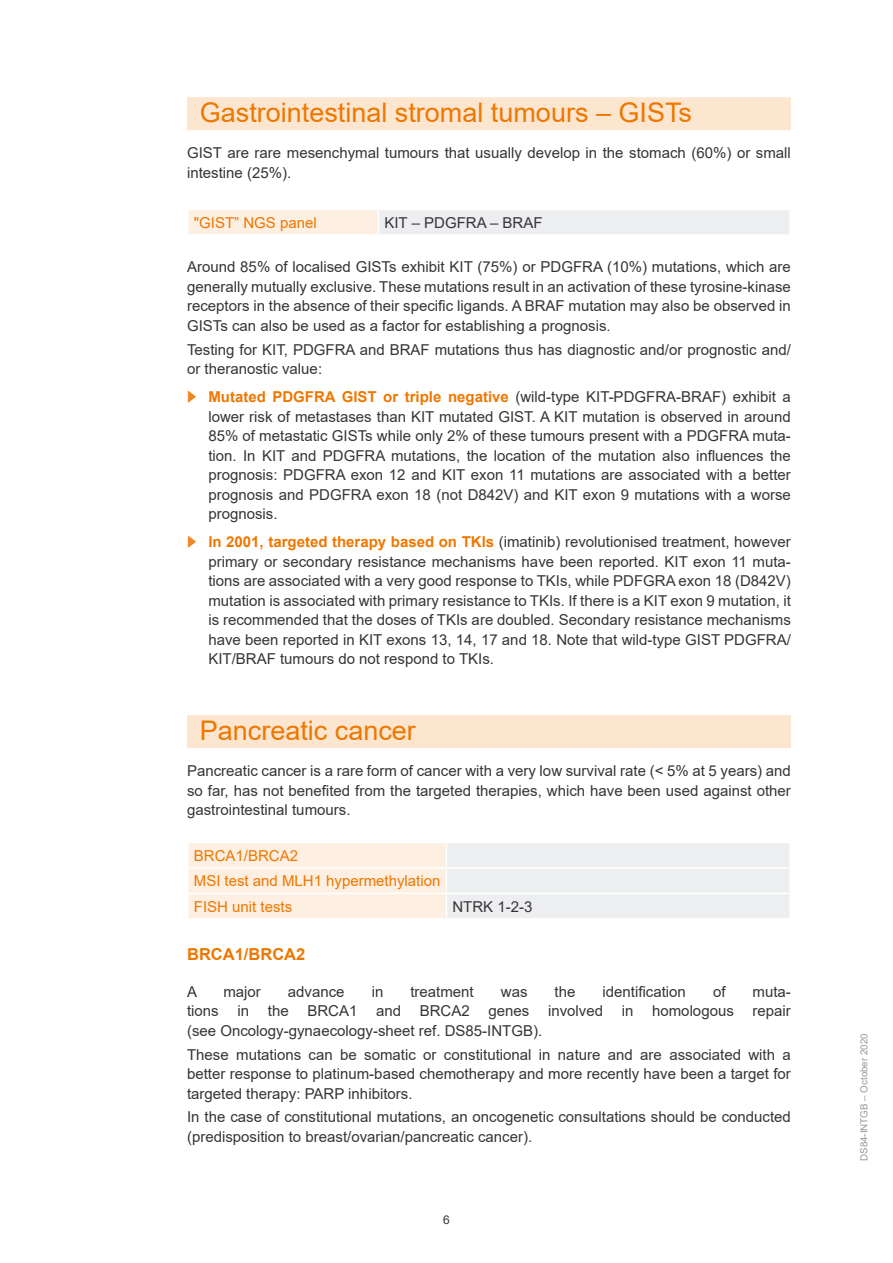
<style>
.page{position:relative;width:893px;height:1263px;background:#fff}
.page>*{position:absolute;margin:0;border:0;box-sizing:border-box;transform-origin:0 0}
.t1{font:27px "Arial";color:#e70}
.t2{font:700 16.5px "Arial";color:#e70}
.t3{font:15px/19.5px "Arial";color:#373437;text-align:justify}
.t4{font:15px/25.5px "Arial";color:#e70}
.t5{font:12px "Arial";color:#373437}
.t6{font:9.75px "Arial";color:#98989c}
.s1{font-weight:700;color:#e70}
</style>
<div class="page">
<div style="left:187px;top:97px;width:604px;height:33px;background:#fce6d0"></div>
<div style="left:187px;top:715px;width:604px;height:33px;background:#fce6d0"></div>
<div style="left:188px;top:209px;width:190px;height:26px;background:#fdefe1"></div>
<div style="left:378px;top:209px;width:412px;height:26px;background:#edeeef"></div>
<hr style="left:187px;top:209px;width:191px;height:1px;background:#fff">
<hr style="left:187px;top:210px;width:2px;height:24px;background:#fff">
<hr style="left:187px;top:234px;width:191px;height:2px;background:#fff">
<hr style="left:378px;top:209px;width:413px;height:1px;background:#fff">
<svg style="left:378px;top:210px;width:1px;height:24px"></svg>
<hr style="left:789px;top:210px;width:2px;height:24px;background:#fff">
<hr style="left:378px;top:234px;width:413px;height:2px;background:#fff">
<svg style="left:188px;top:843px;width:601px;height:75px;background:#f4efe9"></svg>
<h1 class="t1" style="left:200px;top:94px;width:494px">Gastrointestinal stromal tumours – GISTs</h1>
<p class="t3" style="left:187px;top:143px;width:605px">GIST are rare mesenchymal tumours that usually develop in the stomach (60%) or small intestine (25%).</p>
<p class="t4" style="left:194px;top:210px;width:124px">"GIST” NGS panel</p>
<p class="t3" style="left:384px;top:213px;width:160px">KIT – PDGFRA – BRAF</p>
<p class="t3" style="left:187px;top:257px;width:605px">Around 85% of localised GISTs exhibit KIT (75%) or PDGFRA (10%) mutations, which are generally mutually exclusive. These mutations result in an activation of these tyrosine-kinase receptors in the absence of their specific ligands. A BRAF mutation may also be observed in GISTs can also be used as a factor for establishing a prognosis.</p>
<p class="t3" style="left:187px;top:339px;width:605px">Testing for KIT, PDGFRA and BRAF mutations thus has diagnostic and/or prognostic and/ or theranostic value:</p>
<p class="t3" style="left:208px;top:387px;width:584px"><span class="s1">Mutated PDGFRA GIST or triple negative</span> (wild-type KIT-PDGFRA-BRAF) exhibit a lower risk of metastases than KIT mutated GIST. A KIT mutation is observed in around 85% of metastatic GISTs while only 2% of these tumours present with a PDGFRA muta&shy;tion. In KIT and PDGFRA mutations, the location of the mutation also influences the prognosis: PDGFRA exon 12 and KIT exon 11 mutations are associated with a better prognosis and PDGFRA exon 18 (not D842V) and KIT exon 9 mutations with a worse prognosis.</p>
<p class="t3" style="left:208px;top:532px;width:584px"><span class="s1">In 2001, targeted therapy based on TKIs</span> (imatinib) revolutionised treatment, however primary or secondary resistance mechanisms have been reported. KIT exon 11 muta&shy;tions are associated with a very good response to TKIs, while PDFGRA exon 18 (D842V) mutation is associated with primary resistance to TKIs. If there is a KIT exon 9 mutation, it is recommended that the doses of TKIs are doubled. Secondary resistance mechanisms have been reported in KIT exons 13, 14, 17 and 18. Note that wild-type GIST PDGFRA/ KIT/BRAF tumours do not respond to TKIs.</p>
<h1 class="t1" style="left:200px;top:711px;width:218px">Pancreatic cancer</h1>
<p class="t3" style="left:187px;top:761px;width:605px">Pancreatic cancer is a rare form of cancer with a very low survival rate (&lt; 5% at 5 years) and so far, has not benefited from the targeted therapies, which have been used against other gastrointestinal tumours.</p>
<p class="t4" style="left:194px;top:842px;width:248px">BRCA1/BRCA2<br>MSI test and MLH1 hypermethylation<br>FISH unit tests</p>
<p class="t3" style="left:452px;top:896px;width:82px">NTRK 1-2-3</p>
<p class="t2" style="left:187px;top:943px;width:120px">BRCA1/BRCA2</p>
<p class="t3" style="left:187px;top:982px;width:12px">A</p>
<p class="t3" style="left:223px;top:982px;width:39px">major</p>
<p class="t3" style="left:288px;top:982px;width:58px">advance</p>
<p class="t3" style="left:372px;top:982px;width:13px">in</p>
<p class="t3" style="left:410px;top:982px;width:65px">treatment</p>
<p class="t3" style="left:501px;top:982px;width:28px">was</p>
<p class="t3" style="left:555px;top:982px;width:22px">the</p>
<p class="t3" style="left:602px;top:982px;width:85px">identification</p>
<p class="t3" style="left:713px;top:982px;width:14px">of</p>
<p class="t3" style="left:187px;top:982px;width:605px;text-indent:565px">muta&shy;tions in the BRCA1 and BRCA2 genes involved in homologous repair (see Oncology-gynaecology-sheet ref. DS85-INTGB).</p>
<p class="t3" style="left:187px;top:1044px;width:605px">These mutations can be somatic or constitutional in nature and are associated with a better response to platinum-based chemotherapy and more recently have been a target for targeted therapy: PARP inhibitors.</p>
<p class="t3" style="left:187px;top:1107px;width:605px">In the case of constitutional mutations, an oncogenetic consultations should be conducted (predisposition to breast/ovarian/pancreatic cancer).</p>
<p class="t5" style="left:443px;top:1212px;width:8px">6</p>
<p class="t6" style="left:857px;top:1161px;width:129px;rotate:-90deg">DS84-INTGB – October 2020</p>
</div>
